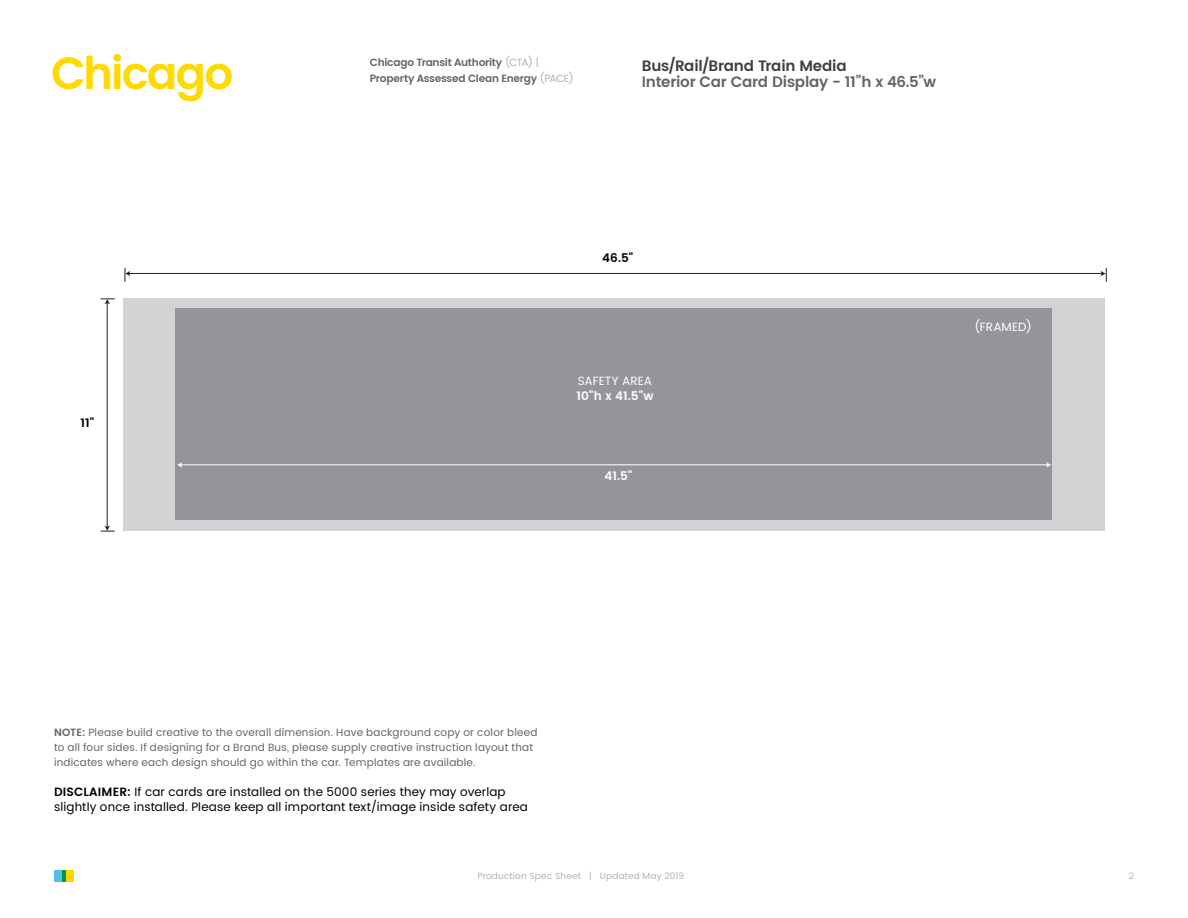
<style>
.page{position:relative;width:1188px;height:918px;background:#fff}
.page>*{position:absolute;margin:0;border:0;box-sizing:border-box;transform-origin:0 0}
.t1{font:600 45px "Poppins";letter-spacing:-.05em;color:#feda00}
.t2{font:600 15px "Poppins";letter-spacing:-.015em;color:#636466}
.t3{font:600 15px "Poppins";letter-spacing:-.015em;color:#3f3e40}
.t4{font:12px/15px "Poppins";letter-spacing:.01em;color:#000}
.t5{font:12px "Poppins";color:#fff}
.t6{font:600 12px "Poppins";color:#fff}
.t7{font:600 12px "Poppins";color:#000}
.t8{font:10.5px/15px "Poppins";letter-spacing:.015em;color:#636466}
.t9{font:600 10.5px/16.5px "Poppins";letter-spacing:-.025em;color:#636466}
.t10{font:9px "Poppins";letter-spacing:.02em;color:#b3b2b3}
.s1{font-weight:400;color:#b3b2b3}
.s2{font-weight:600}
</style>
<div class="page">
<div style="left:123px;top:298px;width:982px;height:232px;background:#d1d3d4"></div>
<div style="left:176px;top:309px;width:876px;height:211px;background:#939598"></div>
<div style="left:63px;top:870px;width:11px;height:12px;background:#ffd600"></div>
<div style="left:55px;top:870px;width:11px;height:12px;background:#54c0e8"></div>
<svg style="left:63px;top:871px;width:3px;height:11px"></svg>
<hr style="left:129px;top:273px;width:973px;height:1px;background:#241f21">
<svg style="left:125px;top:268px;width:5px;height:14px"></svg>
<svg style="left:1101px;top:268px;width:6px;height:14px"></svg>
<hr style="left:107px;top:303px;width:1px;height:224px;background:#241f21">
<svg style="left:101px;top:299px;width:14px;height:5px"></svg>
<svg style="left:101px;top:526px;width:14px;height:6px"></svg>
<hr style="left:181px;top:465px;width:867px;height:1px;background:#fff">
<svg style="left:177px;top:462px;width:5px;height:6px"></svg>
<svg style="left:1046px;top:462px;width:5px;height:6px"></svg>
<h1 class="t1" style="left:51px;top:40px;width:184px">Chicago</h1>
<p class="t7" style="left:80px;top:414px;width:15px">11"</p>
<p class="t9" style="left:370px;top:54px;width:206px">Chicago Transit Authority <span class="s1">(CTA) |<br></span>Property Assessed Clean Energy <span class="s1">(PACE)</span></p>
<h2 class="t3" style="left:642px;top:54px;width:206px">Bus/Rail/Brand Train Media</h2>
<h2 class="t2" style="left:642px;top:71px;width:296px">Interior Car Card Display - 11”h x 46.5”w</h2>
<p class="t7" style="left:602px;top:249px;width:32px">46.5"</p>
<p class="t5" style="left:578px;top:372px;width:76px">SAFETY AREA</p>
<p class="t6" style="left:576px;top:387px;width:79px">10"h x 41.5"w</p>
<p class="t6" style="left:605px;top:467px;width:29px">41.5"</p>
<p class="t5" style="left:974px;top:318px;width:60px">(FRAMED)</p>
<p class="t8" style="left:54px;top:726px;width:485px"><span class="s2">NOTE:</span> Please build creative to the overall dimension. Have background copy or color bleed to all four sides. If designing for a Brand Bus, please supply creative instruction layout that indicates where each design should go within the car. Templates are available.</p>
<p class="t4" style="left:54px;top:785px;width:475px"><span class="s2">DISCLAIMER:</span> If car cards are installed on the 5000 series they may overlap slightly once installed. Please keep all important text/image inside safety area</p>
<p class="t10" style="left:477px;top:869px;width:208px">Production Spec Sheet | Updated May 2019</p>
<p class="t10" style="left:1129px;top:869px;width:7px">2</p>
</div>
